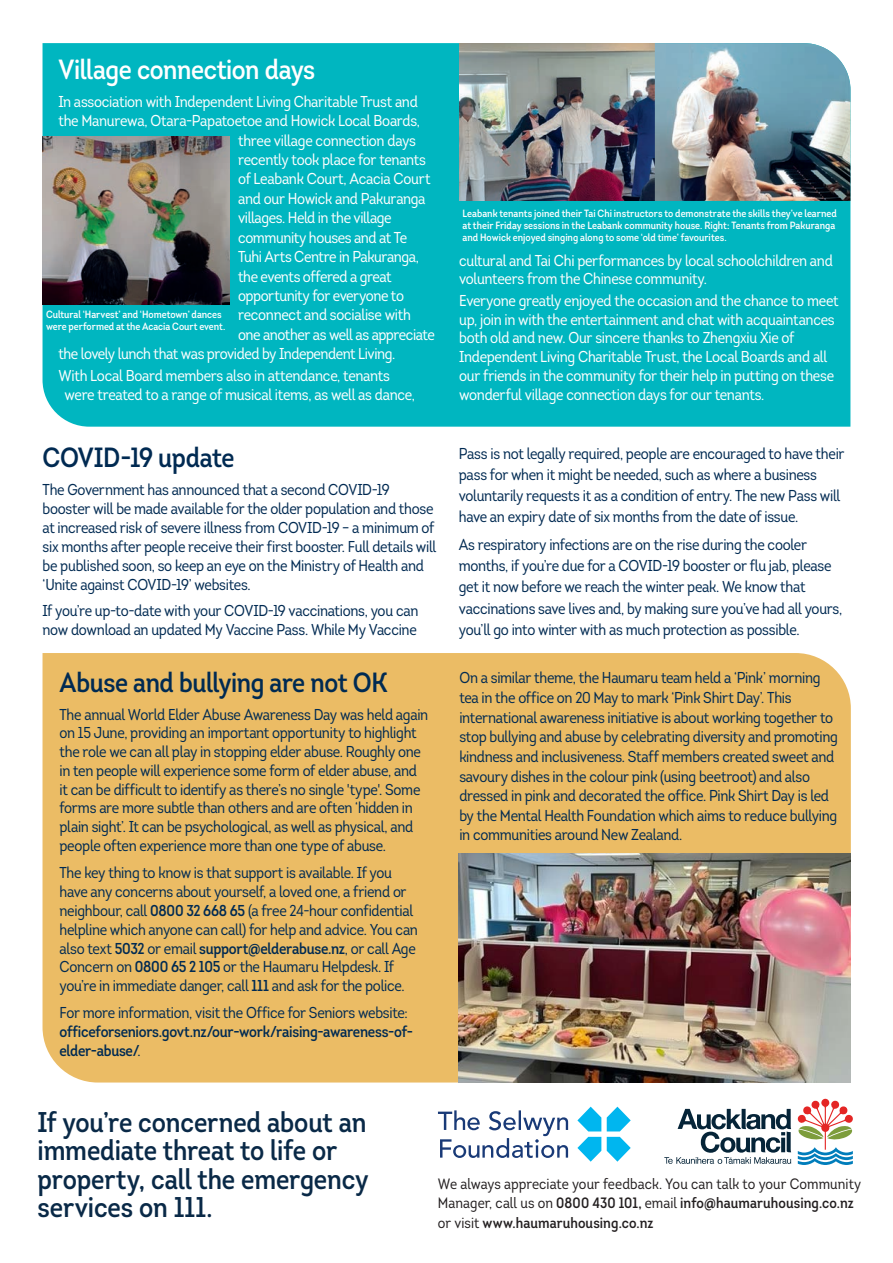
<style>
.page{position:relative;width:893px;height:1263px;background:#fff}
.page>*{position:absolute;margin:0;border:0;box-sizing:border-box;transform-origin:0 0}
.t1{font:600 28.5px/28.5px "Intro Cond";letter-spacing:-.005em;color:#092947}
.t2{font:600 27.75px "Intro Cond";letter-spacing:-.015em;color:#002a52}
.t3{font:600 27.75px "Intro Cond";letter-spacing:-.015em;color:#fff}
.t4{font:15.75px/18.8px "Intro Cond";letter-spacing:-.015em;color:#002a52}
.t5{font:15.75px/18.9px "Intro Cond";letter-spacing:-.02em;color:#fff}
.t6{font:600 15.75px/18.8px "Intro Cond";letter-spacing:-.015em;color:#002a52}
.t7{font:15px/19.5px "Intro Cond";letter-spacing:.005em;color:#231f20}
.t8{font:600 10.5px/12px "Intro Cond";color:#fff}
.s1{font-weight:600}
.s2{font-weight:400}
</style>
<div class="page">
<div style="left:43px;top:43px;width:807px;height:384px;background:#00b6c0"></div>
<img style="left:459px;top:43px;width:391px;height:158px">
<img style="left:43px;top:136px;width:187px;height:169px">
<svg style="left:797px;top:1099px;width:56px;height:66px"></svg>
<svg style="left:664px;top:1109px;width:127px;height:55px"></svg>
<svg style="left:577px;top:1107px;width:24px;height:24px"></svg>
<svg style="left:607px;top:1107px;width:24px;height:24px"></svg>
<svg style="left:577px;top:1137px;width:24px;height:25px"></svg>
<svg style="left:607px;top:1137px;width:24px;height:25px"></svg>
<svg style="left:438px;top:1110px;width:130px;height:48px"></svg>
<div style="left:43px;top:653px;width:808px;height:429px;background:#ebbc65"></div>
<img style="left:459px;top:853px;width:392px;height:229px">
<h2 class="t3" style="left:58px;top:52px;width:258px">Village connection days</h2>
<p class="t5" style="left:58px;top:92px;width:361px">In association with Independent Living Charitable Trust and</p>
<p class="t5" style="left:58px;top:111px;width:363px">the Manurewa, Otara-Papatoetoe and Howick Local Boards,</p>
<p class="t5" style="left:238px;top:131px;width:179px">three village connection days</p>
<p class="t5" style="left:238px;top:150px;width:189px">recently took place for tenants</p>
<p class="t5" style="left:238px;top:170px;width:194px">of Leabank Court, Acacia Court</p>
<p class="t5" style="left:238px;top:189px;width:189px">and our Howick and Pakuranga</p>
<p class="t5" style="left:238px;top:208px;width:155px">villages. Held in the village</p>
<p class="t5" style="left:238px;top:228px;width:171px">community houses and at Te</p>
<p class="t5" style="left:238px;top:247px;width:182px">Tuhi Arts Centre in Pakuranga,</p>
<p class="t5" style="left:238px;top:267px;width:155px">the events offered a great</p>
<p class="t5" style="left:238px;top:286px;width:167px">opportunity for everyone to</p>
<p class="t5" style="left:238px;top:306px;width:174px">reconnect and socialise with</p>
<p class="t5" style="left:238px;top:325px;width:198px">one another as well as appreciate</p>
<p class="t5" style="left:58px;top:344px;width:338px">the lovely lunch that was provided by Independent Living.</p>
<p class="t5" style="left:65px;top:366px;width:352px;line-height:19.5px;text-indent:-6px">With Local Board members also in attendance, tenants were treated to a range of musical items, as well as dance,</p>
<p class="t8" style="left:46px;top:308px;width:181px">Cultural ‘Harvest’ and ‘Hometown’ dances were performed at the Acacia Court event.</p>
<h2 class="t2" style="left:43px;top:440px;width:193px">COVID-19 update</h2>
<p class="t4" style="left:43px;top:480px;width:395px">The Government has announced that a second COVID-19 booster will be made available for the older population and those at increased risk of severe illness from COVID-19 – a minimum of six months after people receive their first booster. Full details will be published soon, so keep an eye on the Ministry of Health and ‘Unite against COVID-19’ websites.</p>
<p class="t4" style="left:43px;top:601px;width:377px">If you’re up-to-date with your COVID-19 vaccinations, you can now download an updated My Vaccine Pass. While My Vaccine</p>
<h2 class="t2" style="left:60px;top:665px;width:330px">Abuse and bullying are not OK</h2>
<p class="t4" style="left:60px;top:705px;width:370px">The annual World Elder Abuse Awareness Day was held again on 15 June, providing an important opportunity to highlight the role we can all play in stopping elder abuse. Roughly one in ten people will experience some form of elder abuse, and it can be difficult to identify as there’s no single 'type'. Some forms are more subtle than others and are often ‘hidden in plain sight’. It can be psychological, as well as physical, and people often experience more than one type of abuse.</p>
<p class="t4" style="left:60px;top:863px;width:360px">The key thing to know is that support is available. If you have any concerns about yourself, a loved one, a friend or neighbour, call <span class="s1">0800 32 668 65</span> (a free 24-hour confidential helpline which anyone can call) for help and advice. You can also text <span class="s1">5032</span> or email <span class="s1">support@elderabuse.nz</span>, or call Age Concern on <span class="s1">0800 65 2 105</span> or the Haumaru Helpdesk. If you’re in immediate danger, call <span class="s1">111</span> and ask for the police.</p>
<p class="t4" style="left:60px;top:1003px;width:350px">For more information, visit the Office for Seniors website:</p>
<p class="t6" style="left:60px;top:1022px;width:355px">officeforseniors.govt.nz/our-work/raising-awareness-of&shy;elder-abuse/<span class="s2">.</span></p>
<p class="t8" style="left:462px;top:207px;width:376px">Leabank tenants joined their Tai Chi instructors to demonstrate the skills they’ve learned at their Friday sessions in the Leabank community house. Right: Tenants from Pakuranga and Howick enjoyed singing along to some ‘old time’ favourites.</p>
<p class="t5" style="left:459px;top:251px;width:375px">cultural and Tai Chi performances by local schoolchildren and volunteers from the Chinese community.</p>
<p class="t5" style="left:459px;top:291px;width:381px">Everyone greatly enjoyed the occasion and the chance to meet up, join in with the entertainment and chat with acquaintances both old and new. Our sincere thanks to Zhengxiu Xie of Independent Living Charitable Trust, the Local Boards and all our friends in the community for their help in putting on these wonderful village connection days for our tenants.</p>
<p class="t4" style="left:459px;top:442px;width:387px;line-height:21.3px">Pass is not legally required, people are encouraged to have their pass for when it might be needed, such as where a business voluntarily requests it as a condition of entry. The new Pass will have an expiry date of six months from the date of issue.</p>
<p class="t4" style="left:459px;top:534px;width:385px;line-height:21.3px">As respiratory infections are on the rise during the cooler months, if you’re due for a COVID-19 booster or flu jab, please get it now before we reach the winter peak. We know that vaccinations save lives and, by making sure you’ve had all yours, you’ll go into winter with as much protection as possible.</p>
<p class="t4" style="left:459px;top:668px;width:380px;line-height:19.6px">On a similar theme, the Haumaru team held a ‘Pink’ morning tea in the office on 20 May to mark ‘Pink Shirt Day’. This international awareness initiative is about working together to stop bullying and abuse by celebrating diversity and promoting kindness and inclusiveness. Staff members created sweet and savoury dishes in the colour pink (using beetroot) and also dressed in pink and decorated the office. Pink Shirt Day is led by the Mental Health Foundation which aims to reduce bullying in communities around New Zealand.</p>
<h1 class="t1" style="left:38px;top:1107px;width:332px">If you’re concerned about an immediate threat to life or property, call the emergency services on 111.</h1>
<p class="t7" style="left:438px;top:1174px;width:425px">We always appreciate your feedback. You can talk to your Community<br>Manager, call us on <span class="s1">0800 430 101,</span> email <span class="s1">info@haumaruhousing.co.nz </span>or visit <span class="s1">www.haumaruhousing.co.nz</span></p>
</div>
